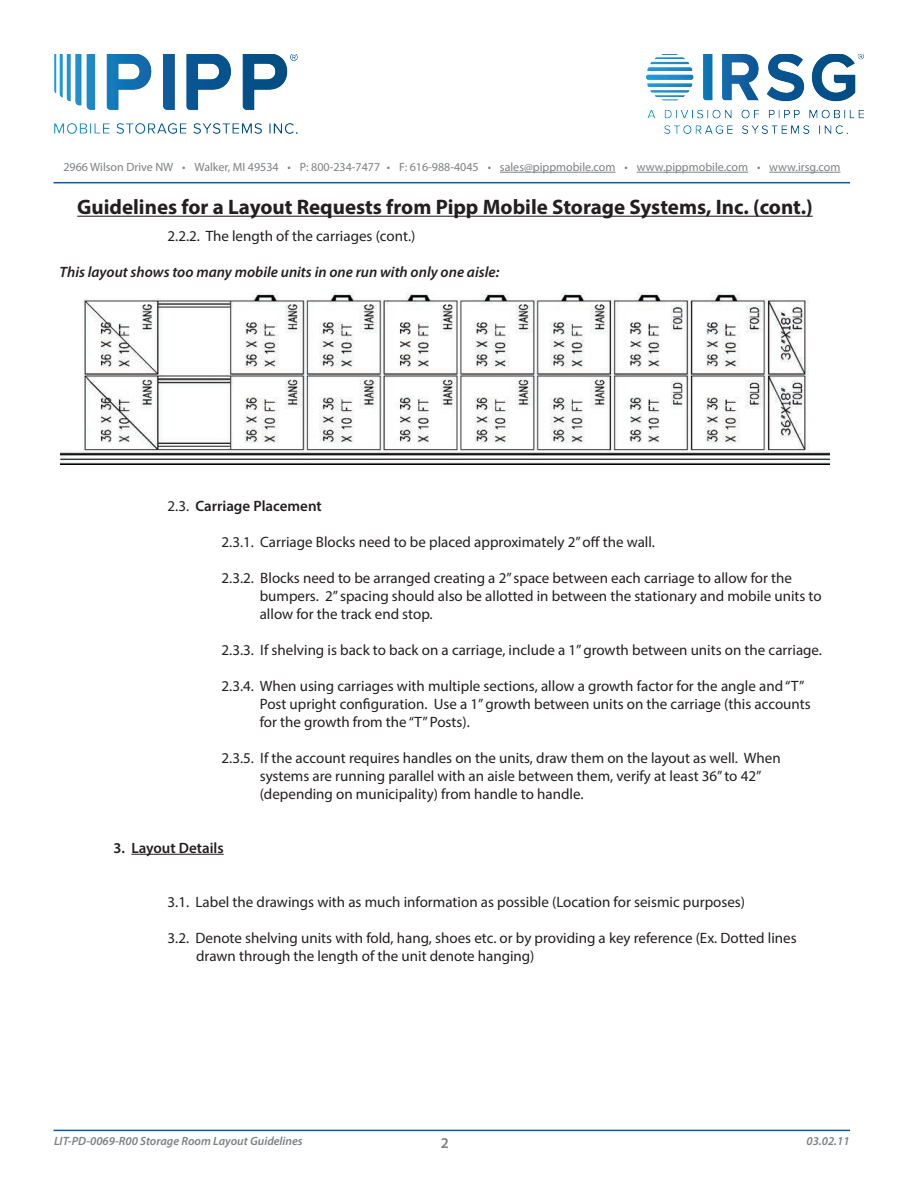
<style>
.page{position:relative;width:918px;height:1188px;background:#fff}
.page>*{position:absolute;margin:0;border:0;box-sizing:border-box;transform-origin:0 0}
.t1{font:700 21px "Myriad Pro";color:#231f20}
.t2{font:15px/18px "Myriad Pro";color:#231f20}
.t3{font:italic 600 15px "Myriad Pro";color:#231f20}
.t4{font:600 15px "Myriad Pro";color:#231f20}
.t5{font:600 15px "Myriad Pro";color:#7e8083}
.t6{font:12px "Myriad Pro";color:#7e8083}
.t7{font:italic 600 12px "Myriad Pro";color:#7e8083}
.s1{font-weight:400}
</style>
<div class="page">
<hr style="left:77px;top:216px;width:736px;height:1px;background:#231f20">
<hr style="left:131px;top:854px;width:93px;height:1px;background:#231f20">
<hr style="left:54px;top:1130px;width:796px;height:1px;background:#015dab">
<img style="left:60px;top:292px;width:770px;height:172px">
<hr style="left:54px;top:182px;width:796px;height:1px;background:#015dab">
<hr style="left:500px;top:172px;width:116px;height:1px;background:#7e8083">
<hr style="left:637px;top:172px;width:111px;height:1px;background:#7e8083">
<hr style="left:769px;top:172px;width:72px;height:1px;background:#7e8083">
<img style="left:54px;top:54px;width:243px;height:79px">
<img style="left:646px;top:54px;width:218px;height:79px">
<p class="t6" style="left:63px;top:160px;width:779px">2966 Wilson Drive NW • Walker, MI 49534 • P: 800-234-7477 • F: 616-988-4045 • sales@pippmobile.com • www.pippmobile.com • www.irsg.com</p>
<h1 class="t1" style="left:77px;top:193px;width:737px">Guidelines for a Layout Requests from Pipp Mobile Storage Systems, Inc. (cont.)</h1>
<p class="t2" style="left:168px;top:226px;width:249px">2.2.2. The length of the carriages (cont.)</p>
<p class="t3" style="left:60px;top:262px;width:441px">This layout shows too many mobile units in one run with only one aisle:</p>
<p class="t4" style="left:168px;top:496px;width:156px"><span class="s1">2.3.</span> Carriage Placement</p>
<p class="t2" style="left:222px;top:532px;width:435px">2.3.1. Carriage Blocks need to be placed approximately 2” off the wall.</p>
<p class="t2" style="left:260px;top:568px;width:564px;text-indent:-38px">2.3.2. Blocks need to be arranged creating a 2” space between each carriage to allow for the bumpers. 2” spacing should also be allotted in between the stationary and mobile units to allow for the track end stop.</p>
<p class="t2" style="left:222px;top:640px;width:602px">2.3.3. If shelving is back to back on a carriage, include a 1” growth between units on the carriage.</p>
<p class="t2" style="left:260px;top:676px;width:552px;text-indent:-38px">2.3.4. When using carriages with multiple sections, allow a growth factor for the angle and “T”<br>Post upright configuration. Use a 1” growth between units on the carriage (this accounts for the growth from the “T” Posts).</p>
<p class="t2" style="left:260px;top:748px;width:522px;text-indent:-38px">2.3.5. If the account requires handles on the units, draw them on the layout as well. When systems are running parallel with an aisle between them, verify at least 36” to 42” (depending on municipality) from handle to handle.</p>
<p class="t4" style="left:114px;top:838px;width:112px">3. Layout Details</p>
<p class="t2" style="left:168px;top:892px;width:579px">3.1. Label the drawings with as much information as possible (Location for seismic purposes)</p>
<p class="t2" style="left:196px;top:928px;width:602px;text-indent:-29px">3.2. Denote shelving units with fold, hang, shoes etc. or by providing a key reference (Ex. Dotted lines drawn through the length of the unit denote hanging)</p>
<p class="t7" style="left:54px;top:1134px;width:250px">LIT-PD-0069-R00 Storage Room Layout Guidelines</p>
<p class="t7" style="left:807px;top:1134px;width:45px">03.02.11</p>
<p class="t5" style="left:441px;top:1133px;width:10px">2</p>
</div>
